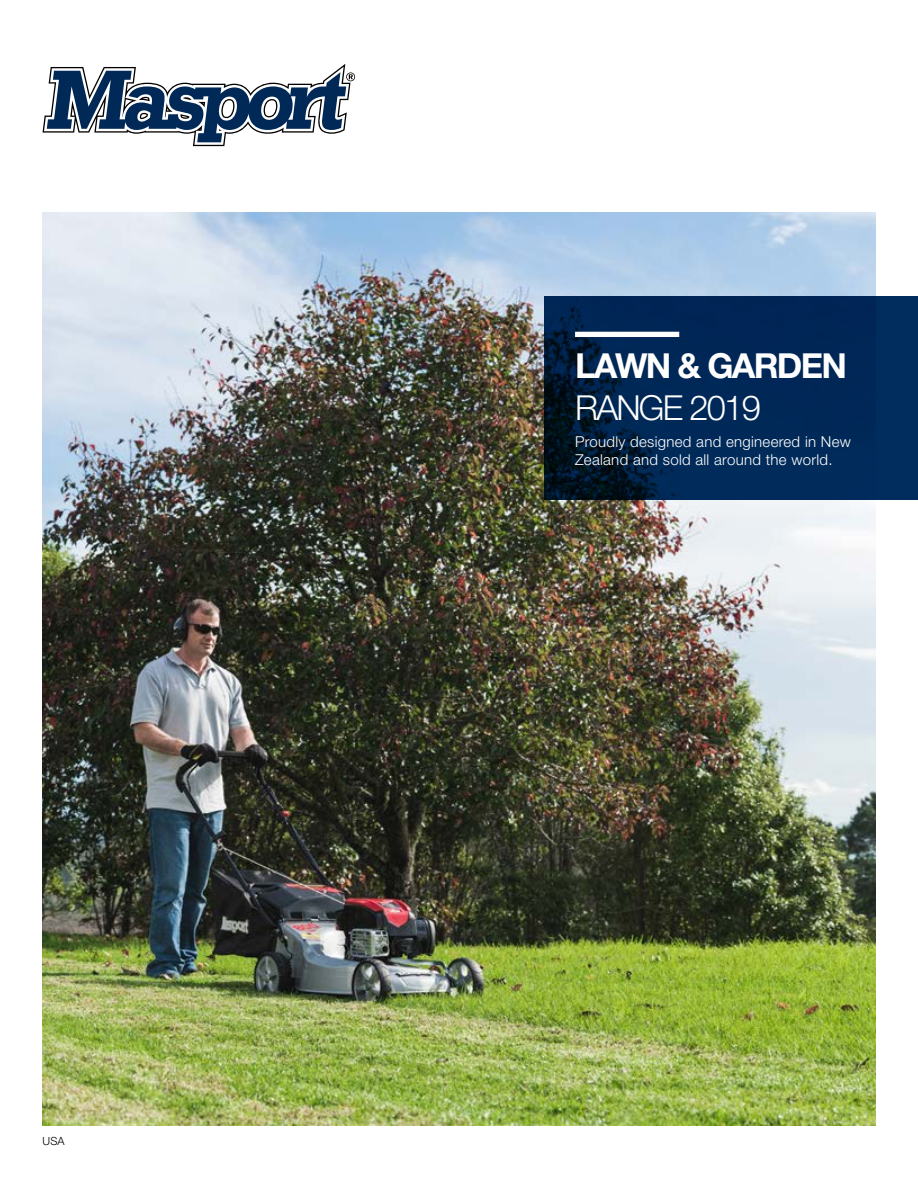
<style>
.page{position:relative;width:918px;height:1188px;background:#fff}
.page>*{position:absolute;margin:0;border:0;box-sizing:border-box;transform-origin:0 0}
.t1{font:700 34.5px "Helvetica Neue";letter-spacing:-.05em;color:#fefefe}
.t2{font:300 34.5px "Helvetica Neue";letter-spacing:-.05em;color:#fefefe}
.t3{font:300 15px/18px "Helvetica Neue";letter-spacing:.02em;color:#fff}
.t4{font:300 11.25px "Helvetica Neue";color:#000}
</style>
<div class="page">
<img style="left:42px;top:213px;width:833px;height:913px">
<svg style="left:43px;top:64px;width:312px;height:82px"></svg>
<div style="left:544px;top:296px;width:374px;height:204px;background:#002d5d"></div>
<div style="left:575px;top:332px;width:104px;height:5px;background:#fefefe"></div>
<p class="t4" style="left:43px;top:1135px;width:24px">USA</p>
<p class="t1" style="left:575px;top:345px;width:273px">LAWN &amp; GARDEN</p>
<p class="t2" style="left:575px;top:387px;width:187px">RANGE 2019</p>
<p class="t3" style="left:575px;top:432px;width:277px">Proudly designed and engineered in New<br>Zealand and sold all around the world.</p>
</div>
